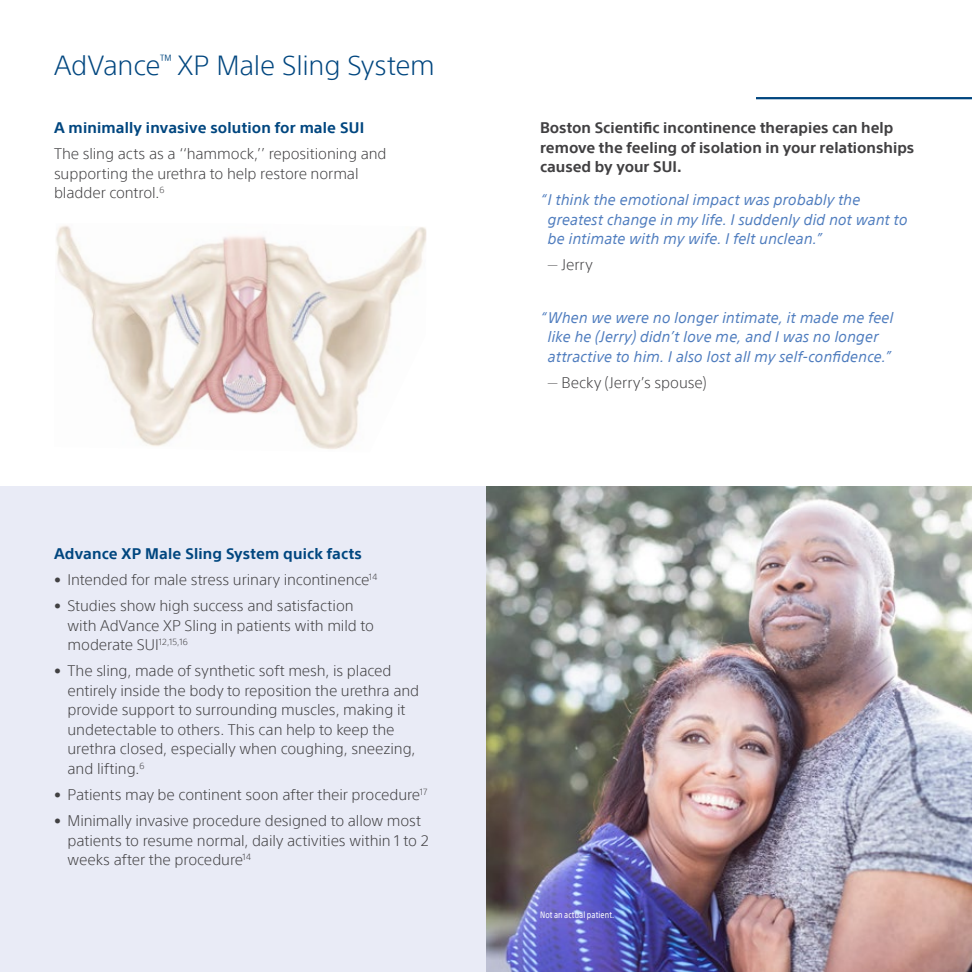
<style>
.page{position:relative;width:972px;height:972px;background:#fff}
.page>*{position:absolute;margin:0;border:0;box-sizing:border-box;transform-origin:0 0}
.t1{font:300 27px "SST";letter-spacing:-.01em;color:#00467f}
.t2{font:300 15px/19.5px "SST";letter-spacing:-.005em;color:#414042}
.t3{font:italic 15px/19.5px "SST";letter-spacing:.005em;color:#4e7cbe}
.t4{font:700 15px/19.5px "SST";color:#414042}
.t5{font:700 15px "SST";letter-spacing:.01em;color:#00467f}
.t6{font:condensed 9px "SST";letter-spacing:.015em;color:#fff}
</style>
<div class="page">
<div style="left:0;top:486px;width:486px;height:486px;background:#e9ebf6"></div>
<img style="left:486px;top:486px;width:486px;height:486px">
<img style="left:56px;top:225px;width:370px;height:224px">
<hr style="left:756px;top:97px;width:216px;height:2px;background:#00467f">
<h1 class="t1" style="left:54px;top:49px;width:382px">AdVance<sup>™</sup> XP Male Sling System</h1>
<p class="t5" style="left:54px;top:119px;width:312px">A minimally invasive solution for male SUI</p>
<p class="t2" style="left:54px;top:144px;width:334px">The sling acts as a ‘‘hammock,’’ repositioning and supporting the urethra to help restore normal bladder control.<sup>6</sup></p>
<p class="t5" style="left:54px;top:544px;width:309px">Advance XP Male Sling System quick facts</p>
<p class="t2" style="left:54px;top:570px;width:325px">• Intended for male stress urinary incontinence<sup>14</sup></p>
<p class="t2" style="left:68px;top:596px;width:308px;text-indent:-14px">• Studies show high success and satisfaction with AdVance XP Sling in patients with mild to moderate SUI<sup>12,15,16</sup></p>
<p class="t2" style="left:68px;top:661px;width:353px;text-indent:-14px">• The sling, made of synthetic soft mesh, is placed entirely inside the body to reposition the urethra and provide support to surrounding muscles, making it undetectable to others. This can help to keep the urethra closed, especially when coughing, sneezing, and lifting.<sup>6</sup></p>
<p class="t2" style="left:54px;top:785px;width:375px">• Patients may be continent soon after their procedure<sup>17</sup></p>
<p class="t2" style="left:68px;top:811px;width:363px;text-indent:-14px">• Minimally invasive procedure designed to allow most patients to resume normal, daily activities within 1 to 2 weeks after the procedure<sup>14</sup></p>
<p class="t4" style="left:540px;top:118px;width:376px">Boston Scientific incontinence therapies can help remove the feeling of isolation in your relationships caused by your SUI.</p>
<p class="t3" style="left:548px;top:190px;width:361px;text-indent:-8px">“I think the emotional impact was probably the greatest change in my life. I suddenly did not want to be intimate with my wife. I felt unclean.”</p>
<p class="t2" style="left:548px;top:255px;width:47px">— Jerry</p>
<p class="t3" style="left:540px;top:308px;width:355px;text-align:center">“When we were no longer intimate, it made me feel like he (Jerry) didn’t love me, and I was no longer attractive to him. I also lost all my self-confidence.”</p>
<p class="t2" style="left:548px;top:373px;width:161px">— Becky (Jerry’s spouse)</p>
<p class="t6" style="left:540px;top:909px;width:76px">Not an actual patient.</p>
</div>
